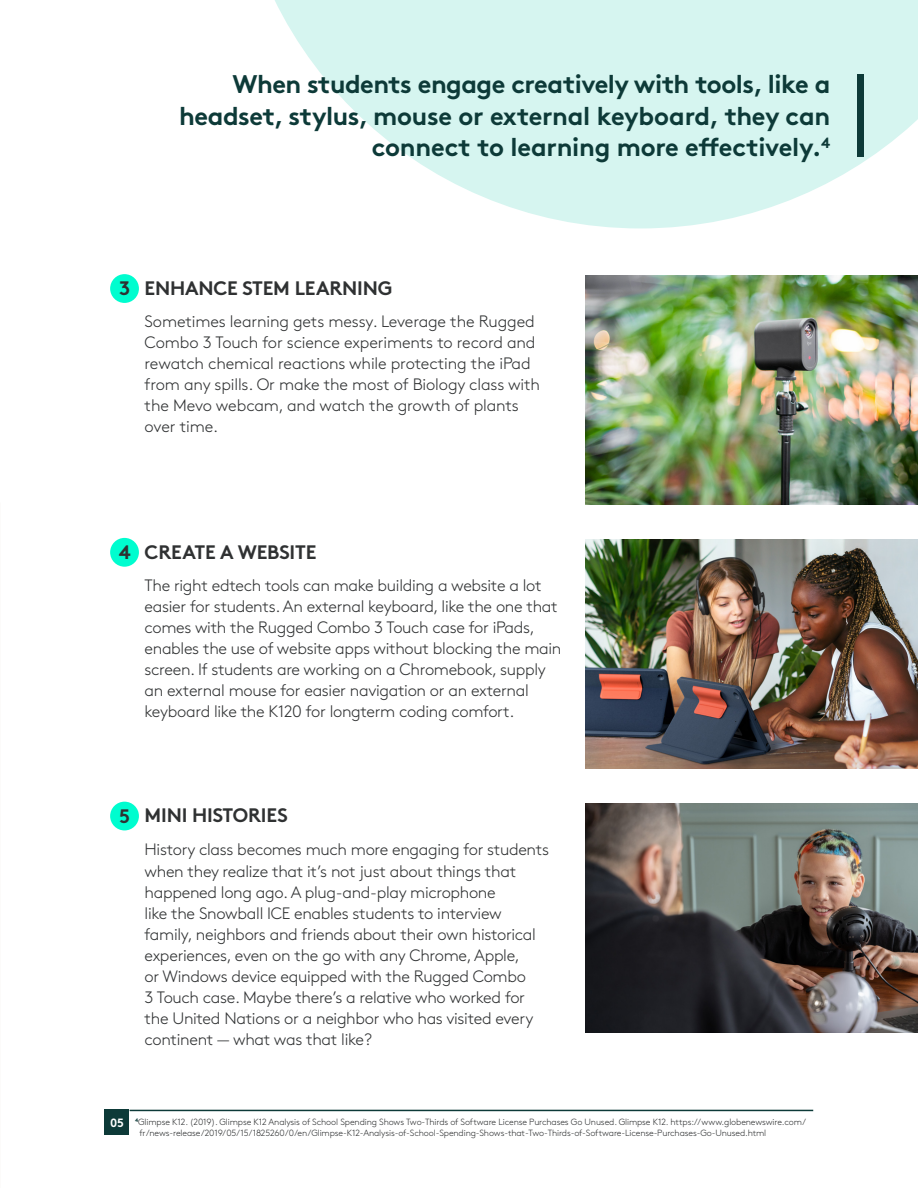
<style>
.page{position:relative;width:918px;height:1188px;background:#fff}
.page>*{position:absolute;margin:0;border:0;box-sizing:border-box;transform-origin:0 0}
.t1{font:700 25.5px/31.5px "Brown Pro";letter-spacing:-.02em;color:#0d3a38;text-align:right}
.t2{font:700 19.5px "Brown Pro";letter-spacing:-.01em;color:#2f3132}
.t3{font:300 16.5px/21px "Brown Pro";letter-spacing:-.02em;color:#2f3132}
.t4{font:700 12px "Brown Pro";color:#fff}
.t5{font:300 9px/10.5px "Brown Pro";letter-spacing:-.015em;color:#2f3132}
</style>
<div class="page">
<svg style="left:275px;top:0;width:643px;height:228px;fill:#d6f5f0"></svg>
<img style="left:585px;top:276px;width:333px;height:229px">
<img style="left:585px;top:539px;width:333px;height:230px">
<img style="left:585px;top:803px;width:333px;height:229px">
<div style="left:110px;top:274px;width:29px;height:29px;background:#00fdcf;border-radius:50%"></div>
<div style="left:110px;top:538px;width:29px;height:29px;background:#00fdcf;border-radius:50%"></div>
<div style="left:110px;top:802px;width:29px;height:28px;background:#00fdcf;border-radius:50%"></div>
<hr style="left:130px;top:1110px;width:683px;height:1px;background:#0d3a38">
<div style="left:105px;top:1110px;width:24px;height:25px;background:#0d3a38"></div>
<svg style="left:857px;top:74px;width:7px;height:83px"></svg>
<p class="t1" style="left:179px;top:66px;width:653px">When students engage creatively with tools, like a headset, stylus, mouse or external keyboard, they can connect to learning more effectively.<sup>4</sup></p>
<p class="t2" style="left:119px;top:273px;width:13px">3</p>
<p class="t2" style="left:145px;top:272px;width:249px">ENHANCE STEM LEARNING</p>
<p class="t3" style="left:145px;top:310px;width:397px">Sometimes learning gets messy. Leverage the Rugged Combo 3 Touch for science experiments to record and rewatch chemical reactions while protecting the iPad from any spills. Or make the most of Biology class with the Mevo webcam, and watch the growth of plants over time.</p>
<p class="t2" style="left:119px;top:536px;width:13px">4</p>
<p class="t2" style="left:145px;top:536px;width:173px">CREATE A WEBSITE</p>
<p class="t3" style="left:145px;top:573px;width:418px">The right edtech tools can make building a website a lot easier for students. An external keyboard, like the one that comes with the Rugged Combo 3 Touch case for iPads, enables the use of website apps without blocking the main screen. If students are working on a Chromebook, supply an external mouse for easier navigation or an external keyboard like the K120 for longterm coding comfort.</p>
<p class="t2" style="left:119px;top:800px;width:13px">5</p>
<p class="t2" style="left:145px;top:800px;width:145px">MINI HISTORIES</p>
<p class="t3" style="left:145px;top:836px;width:406px;line-height:22.5px">History class becomes much more engaging for students when they realize that it’s not just about things that</p>
<p class="t3" style="left:145px;top:881px;width:393px">happened long ago. A plug-and-play microphone<br>like the Snowball ICE enables students to interview family, neighbors and friends about their own historical experiences, even on the go with any Chrome, Apple, or Windows device equipped with the Rugged Combo 3 Touch case. Maybe there’s a relative who worked for the United Nations or a neighbor who has visited every continent — what was that like?</p>
<p class="t4" style="left:110px;top:1113px;width:15px">05</p>
<p class="t5" style="left:140px;top:1116px;width:668px;text-indent:-4px"><sup>4</sup>Glimpse K12. (2019). Glimpse K12 Analysis of School Spending Shows Two-Thirds of Software License Purchases Go Unused. Glimpse K12. https://www.globenewswire.com/ fr/news-release/2019/05/15/1825260/0/en/Glimpse-K12-Analysis-of-School-Spending-Shows-that-Two-Thirds-of-Software-License-Purchases-Go-Unused.html</p>
</div>
